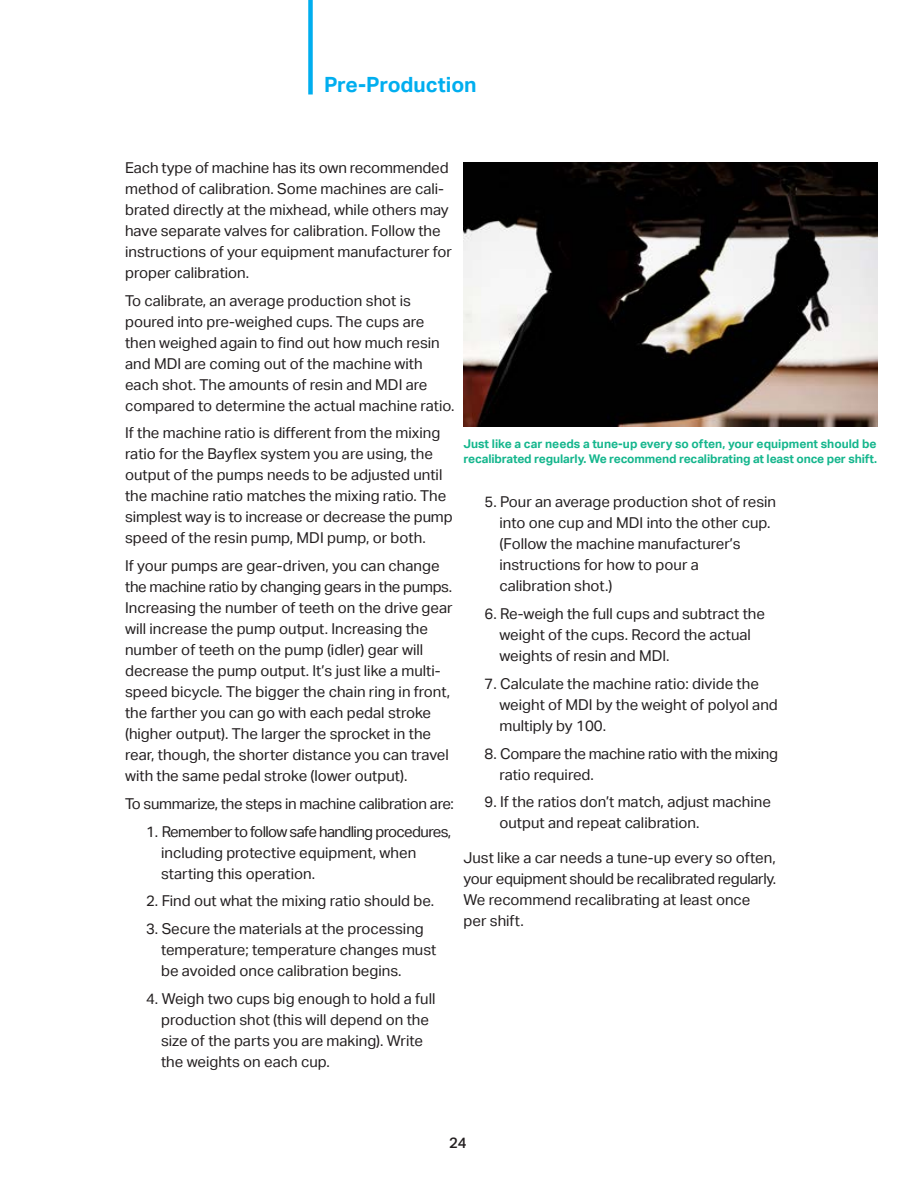
<style>
.page{position:relative;width:918px;height:1188px;background:#fff}
.page>*{position:absolute;margin:0;border:0;box-sizing:border-box;transform-origin:0 0}
.t1{font:700 21px "Aktiv Grotesk";color:#00aeef}
.t2{font:15px/21px "Aktiv Grotesk";color:#231f20}
.t3{font:15px/21px "Aktiv Grotesk";letter-spacing:-.02em;color:#231f20}
.t4{font:500 15px "Aktiv Grotesk";color:#231f20}
.t5{font:700 12px/14.4px "Aktiv Grotesk";letter-spacing:-.01em;color:#15b68d}
</style>
<div class="page">
<div style="left:308px;top:0;width:5px;height:94px;background:#00aeef"></div>
<img style="left:464px;top:162px;width:414px;height:265px">
<h1 class="t1" style="left:324px;top:73px;width:154px">Pre-Production</h1>
<p class="t2" style="left:125px;top:157px;width:329px">Each type of machine has its own recommended method of calibration. Some machines are cali&shy;brated directly at the mixhead, while others may have separate valves for calibration. Follow the instructions of your equipment manufacturer for proper calibration.</p>
<p class="t2" style="left:125px;top:290px;width:331px">To calibrate, an average production shot is poured into pre-weighed cups. The cups are then weighed again to find out how much resin and MDI are coming out of the machine with each shot. The amounts of resin and MDI are compared to determine the actual machine ratio.</p>
<p class="t2" style="left:125px;top:423px;width:329px">If the machine ratio is different from the mixing ratio for the Bayflex system you are using, the output of the pumps needs to be adjusted until the machine ratio matches the mixing ratio. The simplest way is to increase or decrease the pump speed of the resin pump, MDI pump, or both.</p>
<p class="t2" style="left:125px;top:556px;width:329px">If your pumps are gear-driven, you can change the machine ratio by changing gears in the pumps.<br>Increasing the number of teeth on the drive gear will increase the pump output. Increasing the number of teeth on the pump (idler) gear will decrease the pump output. It’s just like a multi&shy;speed bicycle. The bigger the chain ring in front, the farther you can go with each pedal stroke (higher output). The larger the sprocket in the rear, though, the shorter distance you can travel with the same pedal stroke (lower output).</p>
<p class="t3" style="left:125px;top:793px;width:330px">To summarize, the steps in machine calibration are:</p>
<p class="t2" style="left:161px;top:821px;width:292px;text-indent:-15px">1. Remember to follow safe handling procedures, including protective equipment, when starting this operation.</p>
<p class="t2" style="left:146px;top:891px;width:289px">2. Find out what the mixing ratio should be.</p>
<p class="t2" style="left:161px;top:919px;width:277px;text-indent:-15px">3. Secure the materials at the processing temperature; temperature changes must be avoided once calibration begins.</p>
<p class="t2" style="left:161px;top:988px;width:276px;text-indent:-15px">4. Weigh two cups big enough to hold a full production shot (this will depend on the size of the parts you are making). Write the weights on each cup.</p>
<p class="t5" style="left:464px;top:437px;width:415px">Just like a car needs a tune-up every so often, your equipment should be recalibrated regularly. We recommend recalibrating at least once per shift.</p>
<p class="t2" style="left:500px;top:492px;width:278px;text-indent:-15px">5. Pour an average production shot of resin into one cup and MDI into the other cup. (Follow the machine manufacturer’s instructions for how to pour a<br>calibration shot.)</p>
<p class="t2" style="left:500px;top:603px;width:267px;text-indent:-15px">6. Re-weigh the full cups and subtract the weight of the cups. Record the actual weights of resin and MDI.</p>
<p class="t2" style="left:500px;top:673px;width:280px;text-indent:-15px">7. Calculate the machine ratio: divide the weight of MDI by the weight of polyol and multiply by 100.</p>
<p class="t3" style="left:500px;top:743px;width:280px;text-indent:-15px">8. Compare the machine ratio with the mixing ratio required.</p>
<p class="t2" style="left:500px;top:792px;width:273px;text-indent:-15px">9. If the ratios don’t match, adjust machine output and repeat calibration.</p>
<p class="t2" style="left:464px;top:847px;width:314px">Just like a car needs a tune-up every so often, your equipment should be recalibrated regularly.<br>We recommend recalibrating at least once per shift.</p>
<p class="t4" style="left:449px;top:1134px;width:19px">24</p>
</div>
